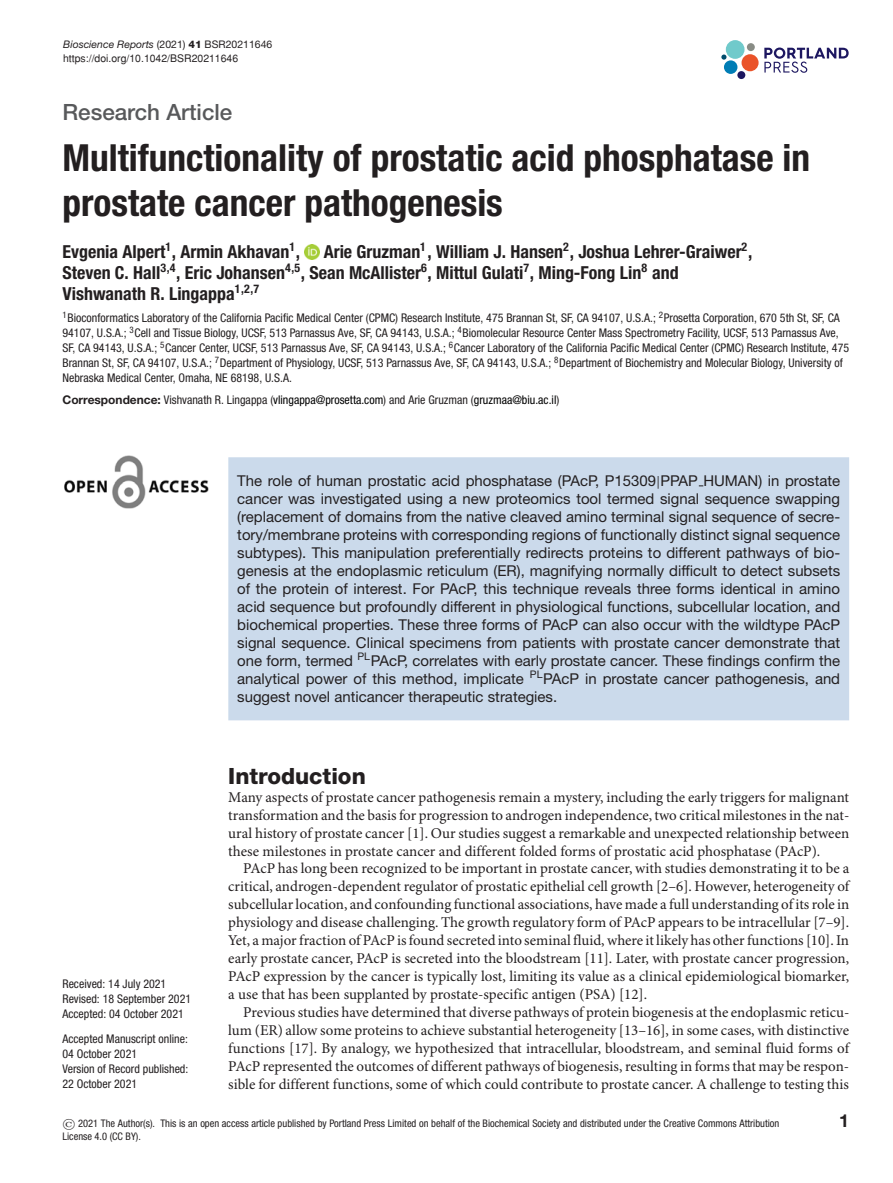
<style>
.page{position:relative;width:893px;height:1183px;background:#fff}
.page>*{position:absolute;margin:0;border:0;box-sizing:border-box;transform-origin:0 0}
.t1{font:700 condensed 37.35px/44.8px "Helvetica Neue LT Std";color:#231f20}
.t2{font:500 22.35px "Helvetica Neue LT Std";color:#58595b}
.t3{font:800 22.35px "Helvetica Neue LT Std";color:#231f20}
.t4{font:700 condensed 18px/20.9px "Helvetica Neue LT Std";color:#231f20}
.t5{font:700 18px "Helvetica Neue LT Std";color:#231f20}
.t6{font:15px/18px "Minion Pro";letter-spacing:-.005em;color:#231f20;text-align:justify}
.t7{font:15px/18px "Helvetica Neue LT Std";color:#231f20;text-align:justify}
.t8{font:condensed 12px/15px "Helvetica Neue LT Std";color:#231f20}
.t9{font:condensed 12px "Helvetica Neue LT Std";color:#000}
.t10{font:condensed 10.5px/13.5px "Helvetica Neue LT Std";color:#231f20}
.t11{font:italic 10.5px "Helvetica Neue LT Std";color:#231f20}
.t12{font:10.5px "Helvetica";color:#231f20}
.s1{font-style:normal}
.s2{font-weight:800;font-style:normal}
.s3{font-weight:700;font-stretch:normal;color:#231f20}
.s4{color:#231f20}
.s5{font-family:"MTSY"}
.s6{font-family:"SFRM0700";font-stretch:normal}
</style>
<div class="page">
<svg style="left:764px;top:48px;width:85px;height:25px"></svg>
<div style="left:726px;top:40px;width:18px;height:19px;background:#70cacb;border-radius:50%"></div>
<div style="left:741px;top:54px;width:18px;height:17px;background:#ea5329;border-radius:50%"></div>
<div style="left:724px;top:60px;width:13px;height:14px;background:#007db5;border-radius:50%"></div>
<div style="left:737px;top:71px;width:8px;height:8px;background:#1d1760;border-radius:50%"></div>
<div style="left:747px;top:43px;width:8px;height:8px;background:#888c85;border-radius:50%"></div>
<svg style="left:721px;top:54px;width:5px;height:6px"></svg>
<img style="left:304px;top:244px;width:16px;height:15px">
<img style="left:64px;top:455px;width:145px;height:53px">
<div style="left:228px;top:457px;width:621px;height:263px;background:#cbdaeb"></div>
<p class="t11" style="left:63px;top:40px;width:211px">Bioscience Reports <span class="s1">(2021)</span> <span class="s2">41</span> <span class="s1">BSR20211646</span></p>
<p class="t12" style="left:63px;top:54px;width:177px">https://doi.org/10.1042/BSR20211646</p>
<h2 class="t2" style="left:62px;top:104px;width:171px">Research Article</h2>
<h1 class="t1" style="left:62px;top:138px;width:749px">Multifunctionality of prostatic acid phosphatase in prostate cancer pathogenesis</h1>
<p class="t4" style="left:62px;top:242px;width:239px">Evgenia Alpert<sup>1</sup>, Armin Akhavan<sup>1</sup>,</p>
<p class="t4" style="left:62px;top:242px;width:691px;text-indent:261px">Arie Gruzman<sup>1</sup> , William J. Hansen<sup>2</sup>, Joshua Lehrer-Graiwer<sup>2</sup>,<br>Steven C. Hall<sup>3,4</sup>, Eric Johansen<sup>4,5</sup>, Sean McAllister<sup>6</sup>, Mittul Gulati<sup>7</sup>, Ming-Fong Lin<sup>8</sup> and<br>Vishwanath R. Lingappa<sup>1,2,7</sup></p>
<p class="t8" style="left:62px;top:311px;width:788px"><sup>1</sup>Bioconformatics Laboratory of the California Pacific Medical Center (CPMC) Research Institute, 475 Brannan St, SF, CA 94107, U.S.A.; <sup>2</sup>Prosetta Corporation, 670 5th St, SF, CA 94107, U.S.A.; <sup>3</sup>Cell and Tissue Biology, UCSF, 513 Parnassus Ave, SF, CA 94143, U.S.A.; <sup>4</sup>Biomolecular Resource Center Mass Spectrometry Facility, UCSF, 513 Parnassus Ave, SF, CA 94143, U.S.A.; <sup>5</sup>Cancer Center, UCSF, 513 Parnassus Ave, SF, CA 94143, U.S.A.; <sup>6</sup>Cancer Laboratory of the California Pacific Medical Center (CPMC) Research Institute, 475<br>Brannan St, SF, CA 94107, U.S.A.; <sup>7</sup>Department of Physiology, UCSF, 513 Parnassus Ave, SF, CA 94143, U.S.A.; <sup>8</sup>Department of Biochemistry and Molecular Biology, University of Nebraska Medical Center, Omaha, NE 68198, U.S.A.</p>
<p class="t9" style="left:62px;top:395px;width:498px"><span class="s3">Correspondence:</span> <span class="s4">Vishvanath R. Lingappa (</span>vlingappa@prosetta.com<span class="s4">) and Arie Gruzman (</span>gruzmaa@biu.ac.il<span class="s4">)</span></p>
<p class="t7" style="left:237px;top:473px;width:604px">The role of human prostatic acid phosphatase (PAcP, P15309<span class="s5">|</span>PPAP HUMAN) in prostate cancer was investigated using a new proteomics tool termed signal sequence swapping (replacement of domains from the native cleaved amino terminal signal sequence of secre&shy;tory/membrane proteins with corresponding regions of functionally distinct signal sequence subtypes). This manipulation preferentially redirects proteins to different pathways of bio&shy;genesis at the endoplasmic reticulum (ER), magnifying normally difficult to detect subsets of the protein of interest. For PAcP, this technique reveals three forms identical in amino acid sequence but profoundly different in physiological functions, subcellular location, and biochemical properties. These three forms of PAcP can also occur with the wildtype PAcP signal sequence. Clinical specimens from patients with prostate cancer demonstrate that one form, termed <sup>PL</sup>PAcP, correlates with early prostate cancer. These findings confirm the analytical power of this method, implicate <sup>PL</sup>PAcP in prostate cancer pathogenesis, and suggest novel anticancer therapeutic strategies.</p>
<h2 class="t3" style="left:228px;top:767px;width:139px">Introduction</h2>
<p class="t6" style="left:228px;top:789px;width:623px">Many aspects of prostate cancer pathogenesis remain a mystery, including the early triggers for malignant transformation and the basis for progression to androgen independence, two critical milestones in the nat&shy;ural history of prostate cancer [1]. Our studies suggest a remarkable and unexpected relationship between these milestones in prostate cancer and different folded forms of prostatic acid phosphatase (PAcP).</p>
<p class="t6" style="left:228px;top:860px;width:622px;text-indent:15px">PAcP has long been recognized to be important in prostate cancer, with studies demonstrating it to be a critical, androgen-dependent regulator of prostatic epithelial cell growth [2–6]. However, heterogeneity of subcellular location, and confounding functional associations, have made a full understanding of its role in physiology and disease challenging. The growth regulatory form of PAcP appears to be intracellular [7–9].<br>Yet, a major fraction of PAcP is found secreted into seminal fluid, where it likely has other functions [10]. In early prostate cancer, PAcP is secreted into the bloodstream [11]. Later, with prostate cancer progression, PAcP expression by the cancer is typically lost, limiting its value as a clinical epidemiological biomarker, a use that has been supplanted by prostate-specific antigen (PSA) [12].</p>
<p class="t6" style="left:228px;top:1004px;width:622px;text-indent:15px">Previous studies have determined that diverse pathways of protein biogenesis at the endoplasmic reticu&shy;lum (ER) allow some proteins to achieve substantial heterogeneity [13–16], in some cases, with distinctive functions [17]. By analogy, we hypothesized that intracellular, bloodstream, and seminal fluid forms of PAcP represented the outcomes of different pathways of biogenesis, resulting in forms that may be respon&shy;sible for different functions, some of which could contribute to prostate cancer. A challenge to testing this</p>
<p class="t10" style="left:62px;top:1117px;width:718px"><span class="s6">©</span> 2021 The Author(s). This is an open access article published by Portland Press Limited on behalf of the Biochemical Society and distributed under the Creative Commons Attribution<br>License 4.0 (CC BY).</p>
<p class="t5" style="left:839px;top:1113px;width:11px">1</p>
<p class="t8" style="left:62px;top:976px;width:130px">Received: 14 July 2021<br>Revised: 18 September 2021<br>Accepted: 04 October 2021</p>
<p class="t8" style="left:62px;top:1032px;width:127px">Accepted Manuscript online:<br>04 October 2021<br>Version of Record published:<br>22 October 2021</p>
</div>
